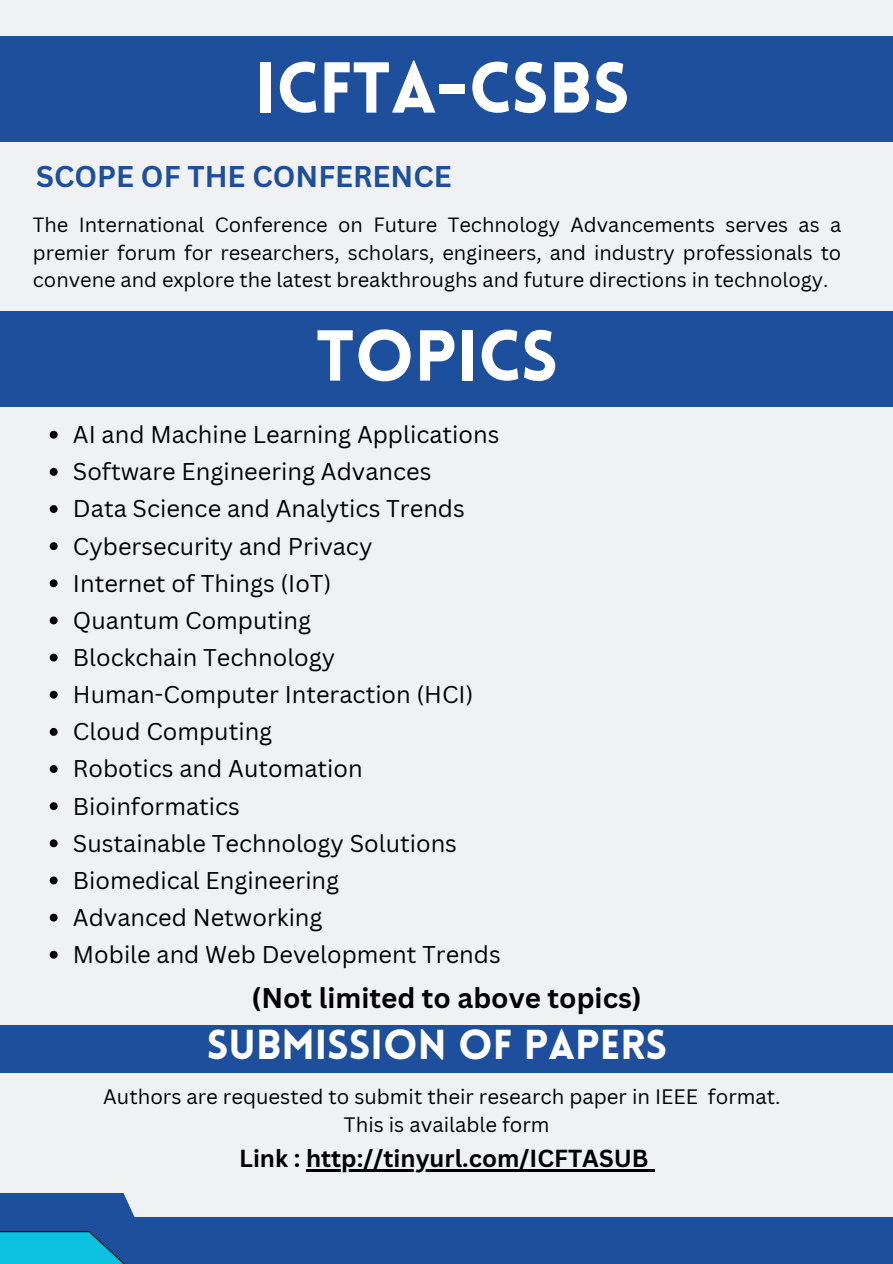
<style>
.page{position:relative;width:893px;height:1264px;background:#fff}
.page>*{position:absolute;margin:0;border:0;box-sizing:border-box;transform-origin:0 0}
.t1{font:900 70.5px "Lovelo";color:#fff}
.t2{font:900 40.95px "Lovelo";color:#fff}
.t3{font:700 29.1px "Canva Sans";color:#1d4f9c}
.t4{font:700 27.75px "Canva Sans";color:#000}
.t5{font:700 24px "Canva Sans";color:#000}
.t6{font:23.55px/37.2px "Canva Sans";color:#000}
.t7{font:20.4px/28px "Canva Sans";color:#000;text-align:center}
.t8{font:20.1px/27.2px "Canva Sans";color:#000;text-align:justify}
</style>
<div class="page">
<div style="left:0;top:0;width:892px;height:1263px;background:#eff1f3"></div>
<div style="left:0;top:37px;width:892px;height:105px;background:#1d4f9c"></div>
<div style="left:0;top:311px;width:892px;height:95px;background:#1d4f9c"></div>
<svg style="left:50px;top:431px;width:8px;height:7px"></svg>
<svg style="left:50px;top:468px;width:8px;height:8px"></svg>
<svg style="left:50px;top:505px;width:8px;height:8px"></svg>
<svg style="left:50px;top:542px;width:8px;height:8px"></svg>
<svg style="left:50px;top:579px;width:8px;height:8px"></svg>
<svg style="left:50px;top:616px;width:8px;height:8px"></svg>
<svg style="left:50px;top:653px;width:8px;height:8px"></svg>
<svg style="left:50px;top:690px;width:8px;height:8px"></svg>
<svg style="left:50px;top:728px;width:8px;height:7px"></svg>
<svg style="left:50px;top:765px;width:8px;height:8px"></svg>
<svg style="left:50px;top:802px;width:8px;height:8px"></svg>
<svg style="left:50px;top:839px;width:8px;height:8px"></svg>
<svg style="left:50px;top:876px;width:8px;height:8px"></svg>
<svg style="left:50px;top:913px;width:8px;height:8px"></svg>
<svg style="left:50px;top:950px;width:8px;height:8px"></svg>
<div style="left:0;top:1025px;width:892px;height:48px;background:#1d4f9c"></div>
<hr style="left:306px;top:1168px;width:223px;height:3px;background:#000">
<hr style="left:529px;top:1168px;width:119px;height:3px;background:#000">
<svg style="left:648px;top:1169px;width:6px;height:2px"></svg>
<div style="left:0;top:1216px;width:892px;height:47px;background:#1d4f9c"></div>
<svg style="left:0;top:1193px;width:190px;height:24px;fill:#1d4f9c"></svg>
<svg style="left:0;top:1231px;width:124px;height:32px;background:#0da8cd"></svg>
<h1 class="t1" style="left:255px;top:60px;width:376px">ICFTA-CSBS</h1>
<p class="t3" style="left:36px;top:156px;width:417px">SCOPE OF THE CONFERENCE</p>
<p class="t8" style="left:33px;top:211px;width:809px">The International Conference on Future Technology Advancements serves as a premier forum for researchers, scholars, engineers, and industry professionals to convene and explore the latest breakthroughs and future directions in technology.</p>
<h1 class="t1" style="left:316px;top:328px;width:243px">TOPICS</h1>
<p class="t6" style="left:73px;top:415px;width:429px">AI and Machine Learning Applications<br>Software Engineering Advances<br>Data Science and Analytics Trends<br>Cybersecurity and Privacy<br>Internet of Things (IoT)<br>Quantum Computing<br>Blockchain Technology<br>Human-Computer Interaction (HCI)<br>Cloud Computing<br>Robotics and Automation<br>Bioinformatics<br>Sustainable Technology Solutions<br>Biomedical Engineering<br>Advanced Networking<br>Mobile and Web Development Trends</p>
<p class="t4" style="left:251px;top:977px;width:391px">(Not limited to above topics)</p>
<h2 class="t2" style="left:207px;top:1028px;width:461px">SUBMISSION OF PAPERS</h2>
<p class="t7" style="left:103px;top:1081px;width:678px">Authors are requested to submit their research paper in IEEE format.<br>This is available form</p>
<p class="t5" style="left:239px;top:1140px;width:411px">Link : http://tinyurl.com/ICFTASUB</p>
</div>
